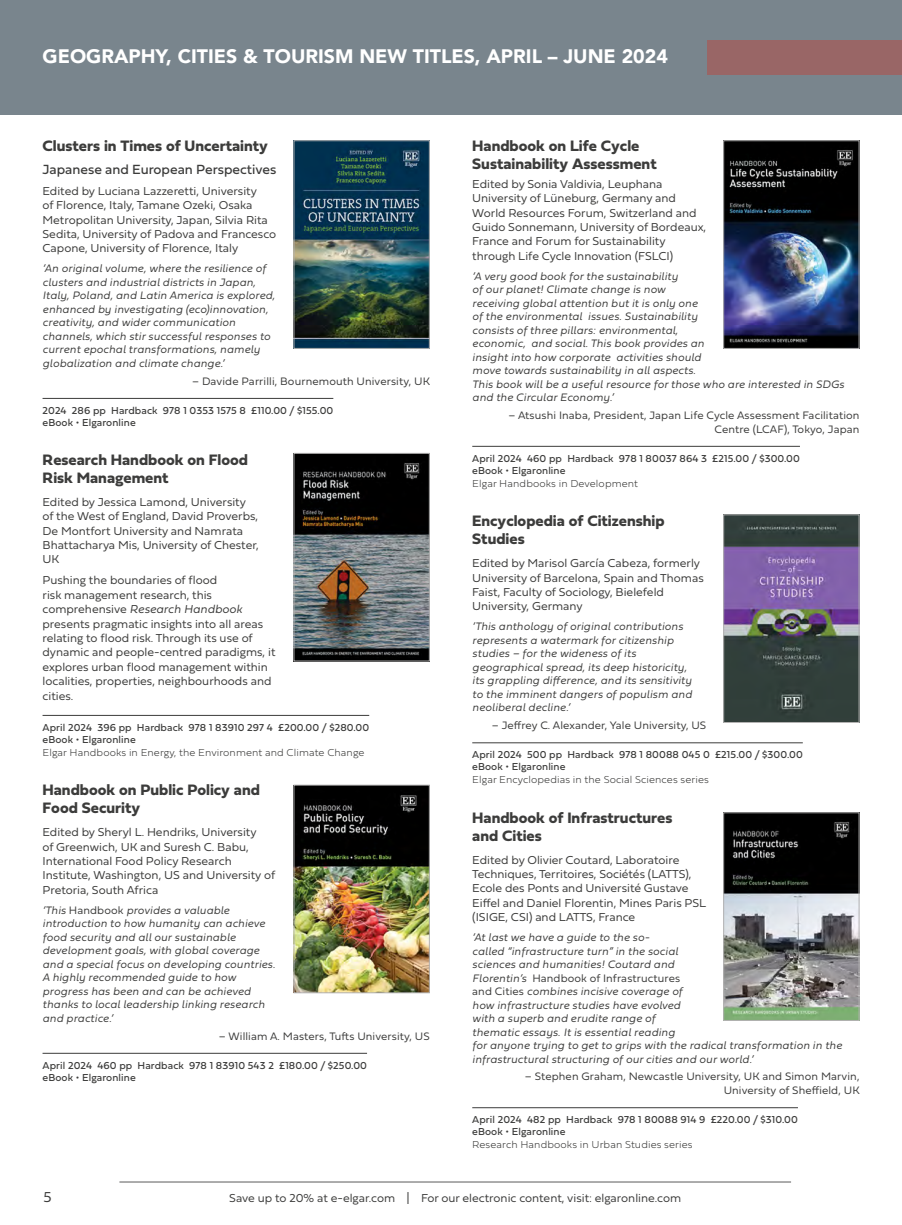
<style>
.page{position:relative;width:902px;height:1225px;background:#fff}
.page>*{position:absolute;margin:0;border:0;box-sizing:border-box;transform-origin:0 0}
.t1{font:900 19.5px "Avenir";color:#fff}
.t2{font:700 15.75px/18px "Fieldwork Hum";color:#3c3c3b}
.t3{font:15px "Fieldwork Hum Light";color:#3c3c3b}
.t4{font:13.8px "Fieldwork Hum";color:#3c3c3b}
.t5{font:12px/14.4px "Fieldwork Hum Light";color:#3c3c3b}
.t6{font:italic 300 12px "Fieldwork";color:#3c3c3b}
.t7{font:italic 300 11.25px/13.5px "Fieldwork";letter-spacing:.01em;color:#3c3c3b}
.t8{font:11.25px/13.5px "Fieldwork Hum Light";letter-spacing:.01em;color:#3c3c3b;text-align:right}
.t9{font:10.5px/12px "Fieldwork Hum";letter-spacing:.01em;color:#3c3c3b}
.t10{font:100 10.5px "Fieldwork Hum";letter-spacing:.01em;color:#3c3c3b}
.s1{font-family:"Fieldwork Hum Light";font-weight:400;font-style:normal}
.s2{font-family:"Fieldwork";font-weight:300;font-style:italic}
.s3{font-size:18px}
</style>
<div class="page">
<hr style="left:119px;top:1181px;width:672px;height:1px;background:#3c3c3b">
<div style="left:0;top:0;width:901px;height:115px;background:#79858d"></div>
<hr style="left:472px;top:446px;width:327px;height:1px;background:#3c3c3b">
<hr style="left:472px;top:742px;width:330px;height:1px;background:#3c3c3b">
<hr style="left:472px;top:1107px;width:325px;height:1px;background:#3c3c3b">
<hr style="left:43px;top:398px;width:290px;height:1px;background:#3c3c3b">
<hr style="left:43px;top:715px;width:326px;height:1px;background:#3c3c3b">
<hr style="left:43px;top:1053px;width:324px;height:1px;background:#3c3c3b">
<img style="left:725px;top:142px;width:132px;height:205px">
<div style="left:723px;top:140px;width:136px;height:209px;border:1px solid #b3b2b2"></div>
<img style="left:725px;top:516px;width:132px;height:205px">
<div style="left:723px;top:514px;width:136px;height:209px;border:1px solid #b3b2b2"></div>
<img style="left:725px;top:814px;width:132px;height:204px">
<div style="left:723px;top:812px;width:136px;height:208px;border:1px solid #b3b2b2"></div>
<img style="left:295px;top:142px;width:132px;height:205px">
<div style="left:293px;top:140px;width:136px;height:209px;border:1px solid #b3b2b2"></div>
<img style="left:295px;top:455px;width:132px;height:204px">
<div style="left:293px;top:453px;width:136px;height:208px;border:1px solid #b3b2b2"></div>
<img style="left:295px;top:786px;width:132px;height:205px">
<div style="left:293px;top:784px;width:136px;height:209px;border:1px solid #b3b2b2"></div>
<div style="left:707px;top:40px;width:194px;height:34px;background:#966"></div>
<h1 class="t1" style="left:43px;top:40px;width:626px">GEOGRAPHY, CITIES &amp; TOURISM NEW TITLES, APRIL – JUNE 2024</h1>
<h2 class="t2" style="left:43px;top:136px;width:227px">Clusters in Times of Uncertainty</h2>
<p class="t4" style="left:43px;top:159px;width:235px">Japanese and European Perspectives</p>
<p class="t5" style="left:43px;top:183px;width:235px">Edited by Luciana Lazzeretti, University<br>of Florence, Italy, Tamane Ozeki, Osaka Metropolitan University, Japan, Silvia Rita Sedita, University of Padova and Francesco Capone, University of Florence, Italy</p>
<p class="t7" style="left:43px;top:261px;width:234px">‘An original volume, where the resilience of clusters and industrial districts in Japan, Italy, Poland, and Latin America is explored, enhanced by investigating (eco)innovation, creativity, and wider communication channels, which stir successful responses to current epochal transformations, namely globalization and climate change.’</p>
<p class="t8" style="left:192px;top:373px;width:239px">– Davide Parrilli, Bournemouth University, UK</p>
<p class="t9" style="left:43px;top:404px;width:292px">2024 286 pp Hardback 978 1 0353 1575 8 £110.00 / $155.00 eBook • Elgaronline</p>
<h2 class="t2" style="left:43px;top:450px;width:207px">Research Handbook on Flood<br>Risk Management</h2>
<p class="t5" style="left:43px;top:494px;width:218px">Edited by Jessica Lamond, University of the West of England, David Proverbs,<br>De Montfort University and Namrata<br>Bhattacharya Mis, University of Chester,<br>UK</p>
<p class="t5" style="left:43px;top:572px;width:176px">Pushing the boundaries of flood risk management research, this</p>
<p class="t6" style="left:43px;top:599px;width:201px"><span class="s1">comprehensive</span> Research Handbook</p>
<p class="t5" style="left:43px;top:616px;width:234px">presents pragmatic insights into all areas relating to flood risk. Through its use of dynamic and people-centred paradigms, it explores urban flood management within localities, properties, neighbourhoods and cities.</p>
<p class="t9" style="left:43px;top:720px;width:328px">April 2024 396 pp Hardback 978 1 83910 297 4 £200.00 / $280.00 eBook • Elgaronline</p>
<p class="t10" style="left:43px;top:744px;width:323px">Elgar Handbooks in Energy, the Environment and Climate Change</p>
<h2 class="t2" style="left:43px;top:780px;width:219px">Handbook on Public Policy and<br>Food Security</h2>
<p class="t5" style="left:43px;top:824px;width:234px">Edited by Sheryl L. Hendriks, University<br>of Greenwich, UK and Suresh C. Babu, International Food Policy Research Institute, Washington, US and University of Pretoria, South Africa</p>
<p class="t7" style="left:43px;top:902px;width:234px">‘This <span class="s1">Handbook</span> provides a valuable introduction to how humanity can achieve food security and all our sustainable development goals, with global coverage and a special focus on developing countries.<br>A highly recommended guide to how progress has been and can be achieved thanks to local leadership linking research and practice.’</p>
<p class="t8" style="left:219px;top:1028px;width:212px">– William A. Masters, Tufts University, US</p>
<p class="t9" style="left:43px;top:1058px;width:326px">April 2024 460 pp Hardback 978 1 83910 543 2 £180.00 / $250.00 eBook • Elgaronline</p>
<h2 class="t2" style="left:472px;top:136px;width:186px">Handbook on Life Cycle<br>Sustainability Assessment</h2>
<p class="t5" style="left:472px;top:176px;width:235px">Edited by Sonia Valdivia, Leuphana University of Lüneburg, Germany and World Resources Forum, Switzerland and Guido Sonnemann, University of Bordeaux, France and Forum for Sustainability through Life Cycle Innovation (FSLCI)</p>
<p class="t7" style="left:472px;top:269px;width:373px">‘A very good book for the sustainability<br>of our planet! Climate change is now<br>receiving global attention but it is only one<br>of the environmental issues. Sustainability<br>consists of three pillars: environmental,<br>economic, and social. This book provides an<br>insight into how corporate activities should<br>move towards sustainability in all aspects.<br>This book will be a useful resource for those who are interested in SDGs and the Circular Economy.’</p>
<p class="t8" style="left:508px;top:408px;width:352px">– Atsushi Inaba, President, Japan Life Cycle Assessment Facilitation<br>Centre (LCAF), Tokyo, Japan</p>
<p class="t9" style="left:472px;top:452px;width:329px">April 2024 460 pp Hardback 978 1 80037 864 3 £215.00 / $300.00 eBook • Elgaronline</p>
<p class="t10" style="left:472px;top:475px;width:167px">Elgar Handbooks in Development</p>
<h2 class="t2" style="left:472px;top:511px;width:194px">Encyclopedia of Citizenship<br>Studies</h2>
<p class="t5" style="left:472px;top:555px;width:233px">Edited by Marisol García Cabeza, formerly University of Barcelona, Spain and Thomas Faist, Faculty of Sociology, Bielefeld University, Germany</p>
<p class="t7" style="left:472px;top:619px;width:221px">‘This anthology of original contributions represents a watermark for citizenship studies – for the wideness of its geographical spread, its deep historicity, its grappling difference, and its sensitivity to the imminent dangers of populism and neoliberal decline.’</p>
<p class="t8" style="left:491px;top:718px;width:216px">– Jeffrey C. Alexander, Yale University, US</p>
<p class="t9" style="left:472px;top:748px;width:332px">April 2024 500 pp Hardback 978 1 80088 045 0 £215.00 / $300.00 eBook • Elgaronline</p>
<p class="t10" style="left:472px;top:771px;width:238px">Elgar Encyclopedias in the Social Sciences series</p>
<h2 class="t2" style="left:472px;top:808px;width:202px">Handbook of Infrastructures and Cities</h2>
<p class="t5" style="left:472px;top:852px;width:235px">Edited by Olivier Coutard, Laboratoire Techniques, Territoires, Sociétés (LATTS), Ecole des Ponts and Université Gustave Eiffel and Daniel Florentin, Mines Paris PSL (ISIGE, CSI) and LATTS, France</p>
<p class="t7" style="left:472px;top:930px;width:207px">‘At last we have a guide to the so&shy;called “infrastructure turn” in the social sciences and humanities! Coutard and</p>
<p class="t8" style="left:472px;top:970px;width:209px"><span class="s2">Florentin’s</span> Handbook of Infrastructures</p>
<p class="t7" style="left:472px;top:984px;width:371px"><span class="s1">and Cities</span> combines incisive coverage of<br>how infrastructure studies have evolved<br>with a superb and erudite range of<br>thematic essays. It is essential reading<br>for anyone trying to get to grips with the radical transformation in the infrastructural structuring of our cities and our world.’</p>
<p class="t8" style="left:525px;top:1069px;width:336px">– Stephen Graham, Newcastle University, UK and Simon Marvin,<br>University of Sheffield, UK</p>
<p class="t9" style="left:472px;top:1113px;width:327px">April 2024 482 pp Hardback 978 1 80088 914 9 £220.00 / $310.00 eBook • Elgaronline</p>
<p class="t10" style="left:472px;top:1136px;width:222px">Research Handbooks in Urban Studies series</p>
<h3 class="t3" style="left:44px;top:1184px;width:10px">5</h3>
<p class="t5" style="left:229px;top:1190px;width:453px">Save up to 20% at e-elgar.com <span class="s3">I</span> For our electronic content, visit: elgaronline.com</p>
</div>
